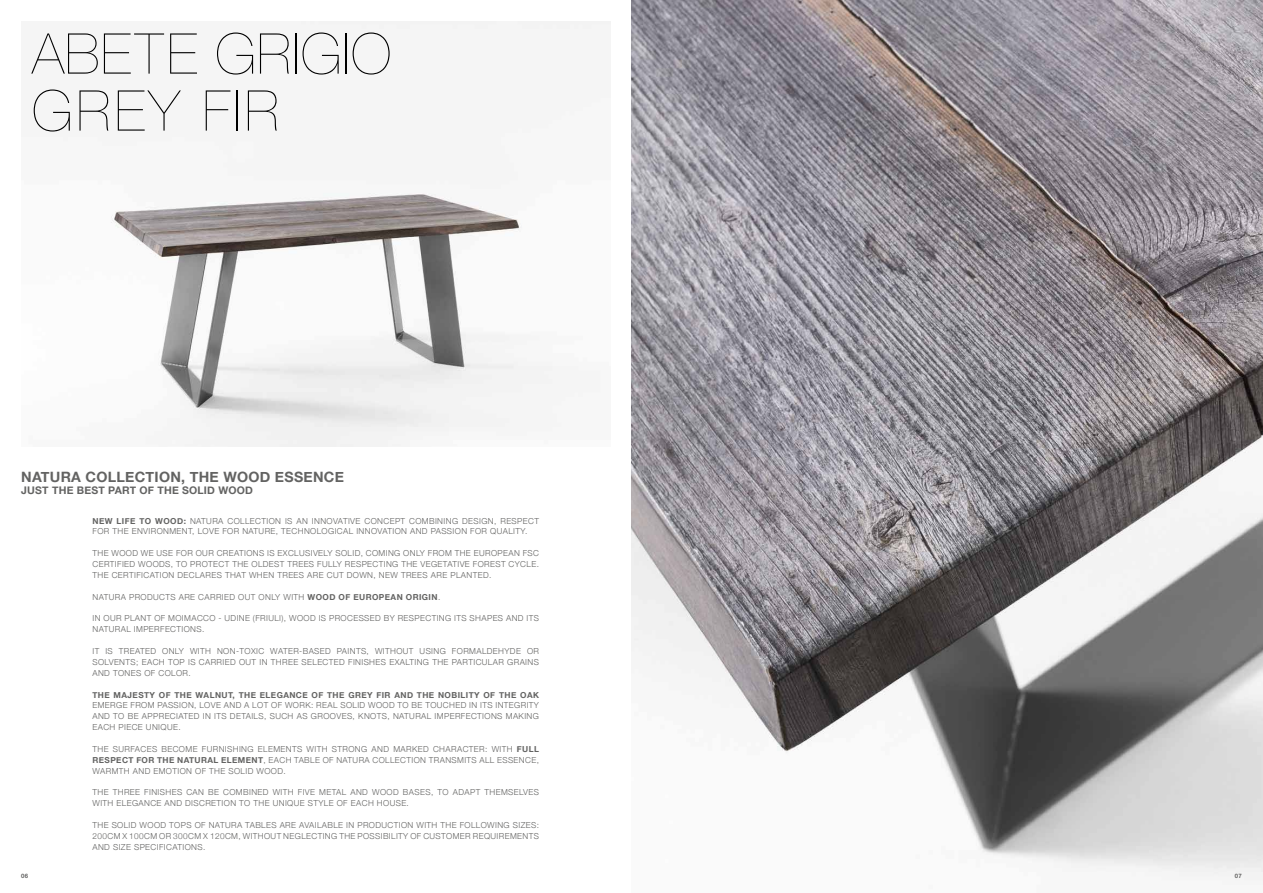
<style>
.page{position:relative;width:1263px;height:893px;background:#fff}
.page>*{position:absolute;margin:0;border:0;box-sizing:border-box;transform-origin:0 0}
.t1{font:200 56.25px/57px "Helvetica Neue";letter-spacing:.045em;color:#000}
.t2{font:700 14.25px "Helvetica Neue";letter-spacing:.02em;color:#636362}
.t3{font:700 10.5px "Helvetica Neue";letter-spacing:.02em;color:#636362}
.t4{font:300 8.25px/10.9px "Helvetica Neue";letter-spacing:.05em;color:#636362;text-align:justify}
.t5{font:700 8.25px "Helvetica Neue";letter-spacing:.05em;color:#636362}
.t6{font:700 6px "Helvetica Neue";color:#636362}
.s1{font-weight:700}
</style>
<div class="page">
<img style="left:631px;top:0;width:632px;height:881px">
<img style="left:111px;top:21px;width:499px;height:425px">
<h1 class="t1" style="left:32px;top:23px;width:361px">ABETE GRIGIO<br>GREY FIR</h1>
<h2 class="t2" style="left:21px;top:465px;width:324px">NATURA COLLECTION, THE WOOD ESSENCE</h2>
<p class="t3" style="left:21px;top:482px;width:233px">JUST THE BEST PART OF THE SOLID WOOD</p>
<p class="t4" style="left:92px;top:515px;width:448px"><span class="s1">NEW LIFE TO WOOD:</span> NATURA COLLECTION IS AN INNOVATIVE CONCEPT COMBINING DESIGN, RESPECT<br>FOR THE ENVIRONMENT, LOVE FOR NATURE, TECHNOLOGICAL INNOVATION AND PASSION FOR QUALITY.</p>
<p class="t4" style="left:92px;top:547px;width:448px">THE WOOD WE USE FOR OUR CREATIONS IS EXCLUSIVELY SOLID, COMING ONLY FROM THE EUROPEAN FSC CERTIFIED WOODS, TO PROTECT THE OLDEST TREES FULLY RESPECTING THE VEGETATIVE FOREST CYCLE.<br>THE CERTIFICATION DECLARES THAT WHEN TREES ARE CUT DOWN, NEW TREES ARE PLANTED.</p>
<p class="t4" style="left:92px;top:591px;width:349px">NATURA PRODUCTS ARE CARRIED OUT ONLY WITH <span class="s1">WOOD OF EUROPEAN ORIGIN</span>.</p>
<p class="t4" style="left:92px;top:612px;width:448px">IN OUR PLANT OF MOIMACCO - UDINE (FRIULI), WOOD IS PROCESSED BY RESPECTING ITS SHAPES AND ITS<br>NATURAL IMPERFECTIONS.</p>
<p class="t4" style="left:92px;top:645px;width:448px">IT IS TREATED ONLY WITH NON-TOXIC WATER-BASED PAINTS, WITHOUT USING FORMALDEHYDE OR SOLVENTS; EACH TOP IS CARRIED OUT IN THREE SELECTED FINISHES EXALTING THE PARTICULAR GRAINS AND TONES OF COLOR.</p>
<p class="t5" style="left:92px;top:688px;width:448px">THE MAJESTY OF THE WALNUT, THE ELEGANCE OF THE GREY FIR AND THE NOBILITY OF THE OAK</p>
<p class="t4" style="left:92px;top:699px;width:448px">EMERGE FROM PASSION, LOVE AND A LOT OF WORK: REAL SOLID WOOD TO BE TOUCHED IN ITS INTEGRITY AND TO BE APPRECIATED IN ITS DETAILS, SUCH AS GROOVES, KNOTS, NATURAL IMPERFECTIONS MAKING EACH PIECE UNIQUE.</p>
<p class="t4" style="left:92px;top:743px;width:448px">THE SURFACES BECOME FURNISHING ELEMENTS WITH STRONG AND MARKED CHARACTER: WITH <span class="s1">FULL RESPECT FOR THE NATURAL ELEMENT</span>, EACH TABLE OF NATURA COLLECTION TRANSMITS ALL ESSENCE, WARMTH AND EMOTION OF THE SOLID WOOD.</p>
<p class="t4" style="left:92px;top:786px;width:448px">THE THREE FINISHES CAN BE COMBINED WITH FIVE METAL AND WOOD BASES, TO ADAPT THEMSELVES<br>WITH ELEGANCE AND DISCRETION TO THE UNIQUE STYLE OF EACH HOUSE.</p>
<p class="t4" style="left:92px;top:819px;width:448px">THE SOLID WOOD TOPS OF NATURA TABLES ARE AVAILABLE IN PRODUCTION WITH THE FOLLOWING SIZES:<br>200CM X 100CM OR 300CM X 120CM, WITHOUT NEGLECTING THE POSSIBILITY OF CUSTOMER REQUIREMENTS AND SIZE SPECIFICATIONS.</p>
<p class="t6" style="left:21px;top:871px;width:8px">06</p>
<p class="t6" style="left:1235px;top:871px;width:8px">07</p>
</div>
